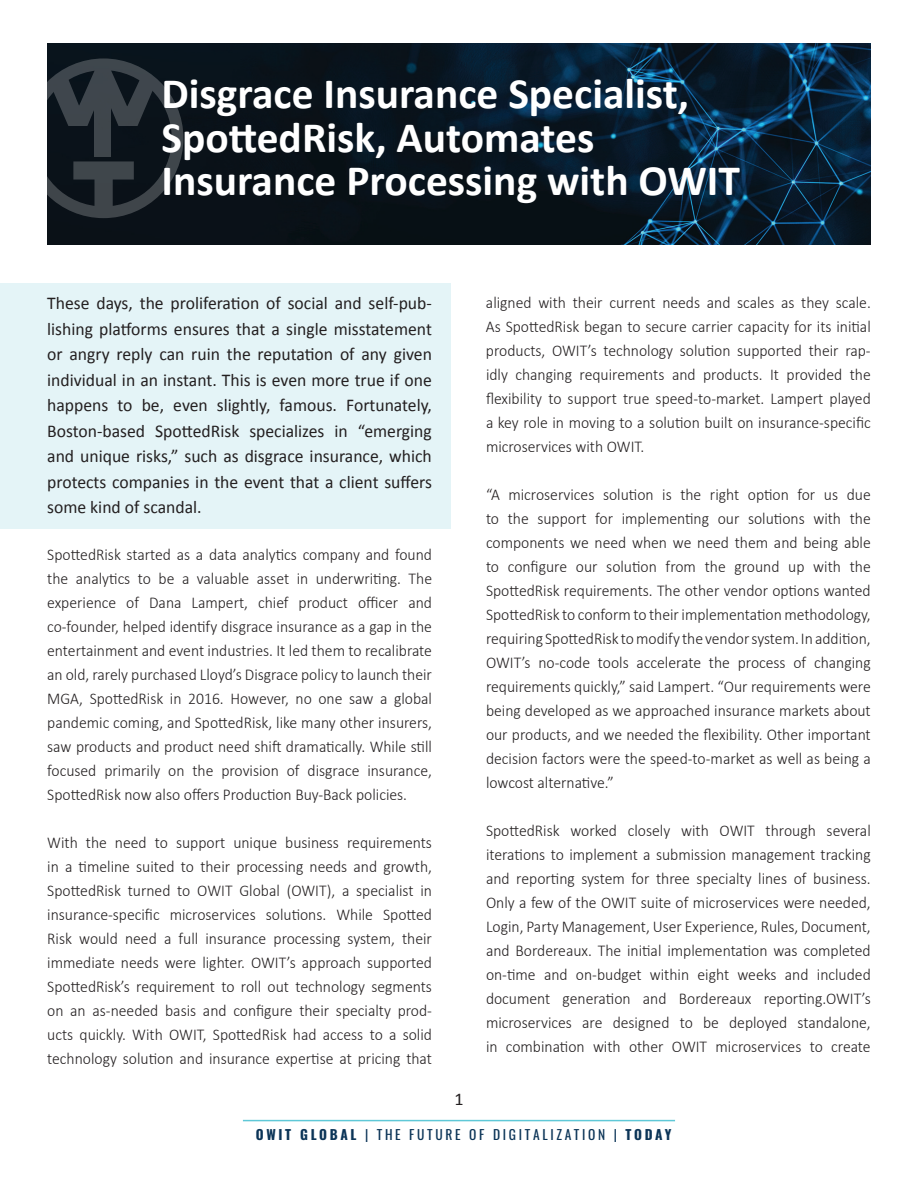
<style>
.page{position:relative;width:918px;height:1188px;background:#fff}
.page>*{position:absolute;margin:0;border:0;box-sizing:border-box;transform-origin:0 0}
.t1{font:700 43.5px/43.5px "Calibri";color:#fff}
.t2{font:18px/25.5px "Calibri";color:#231f20;text-align:justify}
.t3{font:300 16.5px/24px "Calibri";color:#231f20;text-align:justify;scale:.95 1}
.t4{font:13.5px "Oswald";letter-spacing:.2em;color:#0b3457}
.s1{font-weight:700}
</style>
<div class="page">
<div style="left:0;top:283px;width:450px;height:246px;background:#e4f4f7"></div>
<img style="left:47px;top:43px;width:824px;height:201px">
<hr style="left:243px;top:1120px;width:432px;height:1px;background:#5fc8d7">
<svg style="left:47px;top:58px;width:136px;height:160px;background:#21292f"></svg>
<h1 class="t1" style="left:161px;top:71px;width:580px">Disgrace Insurance Specialist,<br>SpottedRisk, Automates<br>Insurance Processing with OWIT</h1>
<p class="t2" style="left:47px;top:290px;width:386px">These days, the proliferation of social and self-pub&shy;lishing platforms ensures that a single misstatement or angry reply can ruin the reputation of any given individual in an instant. This is even more true if one happens to be, even slightly, famous. Fortunately, Boston-based SpottedRisk specializes in “emerging and unique risks,” such as disgrace insurance, which protects companies in the event that a client suffers some kind of scandal.</p>
<p class="t3" style="left:47px;top:542px;width:407px">SpottedRisk started as a data analytics company and found the analytics to be a valuable asset in underwriting. The experience of Dana Lampert, chief product officer and co-founder, helped identify disgrace insurance as a gap in the entertainment and event industries. It led them to recalibrate an old, rarely purchased Lloyd’s Disgrace policy to launch their MGA, SpottedRisk in 2016. However, no one saw a global pandemic coming, and SpottedRisk, like many other insurers, saw products and product need shift dramatically. While still focused primarily on the provision of disgrace insurance, SpottedRisk now also offers Production Buy-Back policies.</p>
<p class="t3" style="left:47px;top:830px;width:407px">With the need to support unique business requirements in a timeline suited to their processing needs and growth, SpottedRisk turned to OWIT Global (OWIT), a specialist in insurance-specific microservices solutions. While Spotted Risk would need a full insurance processing system, their immediate needs were lighter. OWIT’s approach supported SpottedRisk’s requirement to roll out technology segments on an as-needed basis and configure their specialty prod&shy;ucts quickly. With OWIT, SpottedRisk had access to a solid technology solution and insurance expertise at pricing that</p>
<p class="t2" style="left:454px;top:1086px;width:11px">1</p>
<p class="t3" style="left:486px;top:290px;width:407px">aligned with their current needs and scales as they scale.<br>As SpottedRisk began to secure carrier capacity for its initial products, OWIT’s technology solution supported their rap&shy;idly changing requirements and products. It provided the flexibility to support true speed-to-market. Lampert played a key role in moving to a solution built on insurance-specific microservices with OWIT.</p>
<p class="t3" style="left:486px;top:482px;width:407px">“A microservices solution is the right option for us due to the support for implementing our solutions with the components we need when we need them and being able to configure our solution from the ground up with the SpottedRisk requirements. The other vendor options wanted SpottedRisk to conform to their implementation methodology, requiring SpottedRisk to modify the vendor system. In addition, OWIT’s no-code tools accelerate the process of changing requirements quickly,” said Lampert. “Our requirements were being developed as we approached insurance markets about our products, and we needed the flexibility. Other important decision factors were the speed-to-market as well as being a lowcost alternative.”</p>
<p class="t3" style="left:486px;top:818px;width:407px">SpottedRisk worked closely with OWIT through several iterations to implement a submission management tracking and reporting system for three specialty lines of business.<br>Only a few of the OWIT suite of microservices were needed, Login, Party Management, User Experience, Rules, Document, and Bordereaux. The initial implementation was completed on-time and on-budget within eight weeks and included document generation and Bordereaux reporting.OWIT’s microservices are designed to be deployed standalone, in combination with other OWIT microservices to create</p>
<p class="t4" style="left:256px;top:1123px;width:417px"><span class="s1">OWIT GLOBAL</span> | THE FUTURE OF DIGITALIZATION | <span class="s1">TODAY</span></p>
</div>
